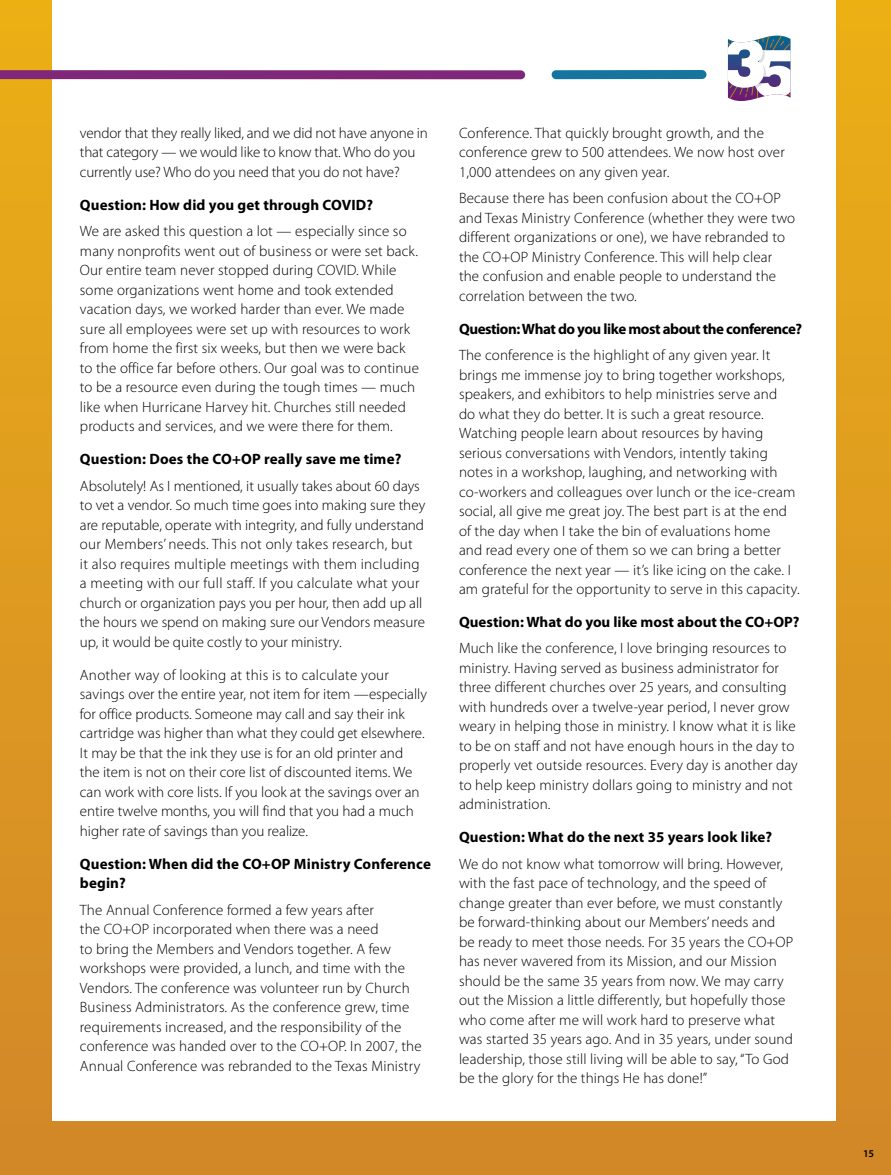
<style>
.page{position:relative;width:891px;height:1175px;background:#fff}
.page>*{position:absolute;margin:0;border:0;box-sizing:border-box;transform-origin:0 0}
.t1{font:300 15px/19.5px "Myriad Pro";letter-spacing:.01em;color:#000}
.t2{font:700 15px/19.5px "Myriad Pro";letter-spacing:.01em;color:#000}
.t3{font:300 15px/19.5px "Myriad Pro";letter-spacing:-.01em;color:#000}
.t4{font:700 15px "Myriad Pro";letter-spacing:-.03em;color:#000}
.t5{font:600 10.5px "Myriad Pro";color:#000}
</style>
<div class="page">
<div style="left:0;top:0;width:891px;height:1174px;background:linear-gradient(to bottom,#ebb01a,#d3892e)"></div>
<div style="left:53px;top:0;width:783px;height:1120px;background:#fff"></div>
<svg style="left:0;top:70px;width:525px;height:9px;background:#822c7c"></svg>
<svg style="left:728px;top:36px;width:63px;height:65px"></svg>
<div style="left:552px;top:70px;width:155px;height:9px;background:#1674a1;border-radius:5px"></div>
<p class="t3" style="left:80px;top:123px;width:350px">vendor that they really liked, and we did not have anyone in that category — we would like to know that. Who do you currently use? Who do you need that you do not have?</p>
<p class="t2" style="left:80px;top:195px;width:295px">Question: How did you get through COVID?</p>
<p class="t1" style="left:80px;top:222px;width:341px">We are asked this question a lot — especially since so many nonprofits went out of business or were set back.<br>Our entire team never stopped during COVID. While some organizations went home and took extended vacation days, we worked harder than ever. We made sure all employees were set up with resources to work from home the first six weeks, but then we were back to the office far before others. Our goal was to continue to be a resource even during the tough times — much like when Hurricane Harvey hit. Churches still needed products and services, and we were there for them.</p>
<p class="t2" style="left:80px;top:450px;width:323px">Question: Does the CO+OP really save me time?</p>
<p class="t1" style="left:80px;top:476px;width:347px">Absolutely! As I mentioned, it usually takes about 60 days to vet a vendor. So much time goes into making sure they are reputable, operate with integrity, and fully understand our Members’ needs. This not only takes research, but<br>it also requires multiple meetings with them including a meeting with our full staff. If you calculate what your church or organization pays you per hour, then add up all the hours we spend on making sure our Vendors measure up, it would be quite costly to your ministry.</p>
<p class="t1" style="left:80px;top:665px;width:349px">Another way of looking at this is to calculate your savings over the entire year, not item for item —especially for office products. Someone may call and say their ink cartridge was higher than what they could get elsewhere.<br>It may be that the ink they use is for an old printer and<br>the item is not on their core list of discounted items. We can work with core lists. If you look at the savings over an entire twelve months, you will find that you had a much higher rate of savings than you realize.</p>
<p class="t2" style="left:80px;top:854px;width:353px">Question: When did the CO+OP Ministry Conference begin?</p>
<p class="t1" style="left:80px;top:900px;width:343px">The Annual Conference formed a few years after<br>the CO+OP incorporated when there was a need<br>to bring the Members and Vendors together. A few workshops were provided, a lunch, and time with the Vendors. The conference was volunteer run by Church Business Administrators. As the conference grew, time requirements increased, and the responsibility of the conference was handed over to the CO+OP. In 2007, the Annual Conference was rebranded to the Texas Ministry</p>
<p class="t1" style="left:459px;top:123px;width:327px">Conference. That quickly brought growth, and the conference grew to 500 attendees. We now host over<br>1,000 attendees on any given year.</p>
<p class="t1" style="left:459px;top:189px;width:338px">Because there has been confusion about the CO+OP and Texas Ministry Conference (whether they were two different organizations or one), we have rebranded to the CO+OP Ministry Conference. This will help clear the confusion and enable people to understand the correlation between the two.</p>
<p class="t4" style="left:459px;top:320px;width:345px">Question: What do you like most about the conference?</p>
<p class="t1" style="left:459px;top:345px;width:342px">The conference is the highlight of any given year. It brings me immense joy to bring together workshops, speakers, and exhibitors to help ministries serve and<br>do what they do better. It is such a great resource.<br>Watching people learn about resources by having serious conversations with Vendors, intently taking notes in a workshop, laughing, and networking with co-workers and colleagues over lunch or the ice-cream social, all give me great joy. The best part is at the end of the day when I take the bin of evaluations home<br>and read every one of them so we can bring a better conference the next year — it’s like icing on the cake. I am grateful for the opportunity to serve in this capacity.</p>
<p class="t2" style="left:459px;top:612px;width:342px">Question: What do you like most about the CO+OP?</p>
<p class="t1" style="left:459px;top:639px;width:340px">Much like the conference, I love bringing resources to ministry. Having served as business administrator for three different churches over 25 years, and consulting with hundreds over a twelve-year period, I never grow weary in helping those in ministry. I know what it is like to be on staff and not have enough hours in the day to properly vet outside resources. Every day is another day to help keep ministry dollars going to ministry and not administration.</p>
<p class="t2" style="left:459px;top:828px;width:315px">Question: What do the next 35 years look like?</p>
<p class="t1" style="left:459px;top:854px;width:336px">We do not know what tomorrow will bring. However, with the fast pace of technology, and the speed of change greater than ever before, we must constantly be forward-thinking about our Members’ needs and be ready to meet those needs. For 35 years the CO+OP has never wavered from its Mission, and our Mission should be the same 35 years from now. We may carry out the Mission a little differently, but hopefully those who come after me will work hard to preserve what was started 35 years ago. And in 35 years, under sound leadership, those still living will be able to say, “To God be the glory for the things He has done!”</p>
<p class="t5" style="left:863px;top:1147px;width:13px">15</p>
</div>
